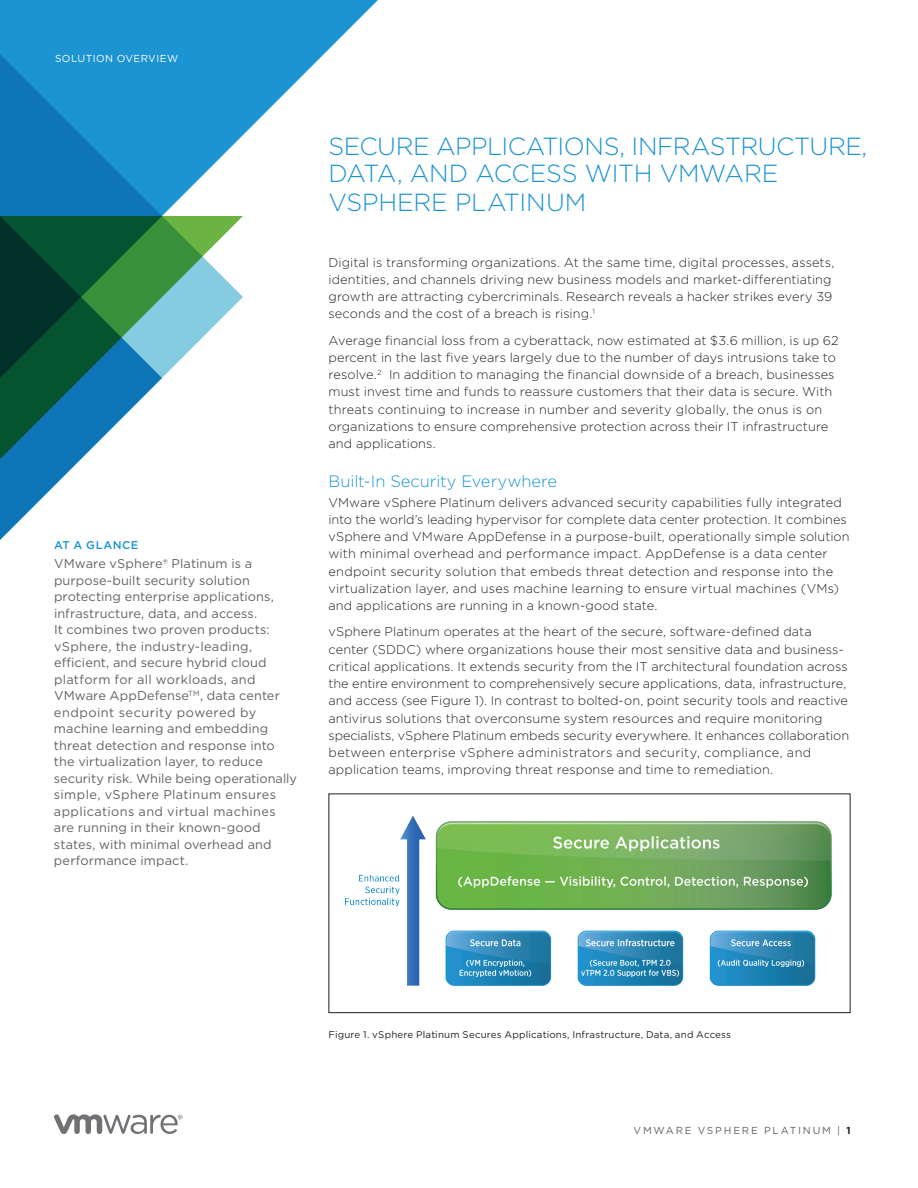
<style>
.page{position:relative;width:918px;height:1188px;background:#fff}
.page>*{position:absolute;margin:0;border:0;box-sizing:border-box;transform-origin:0 0}
.t1{font:300 24.75px/27px "Gotham";letter-spacing:-.015em;color:#1c94d2}
.t2{font:300 16.5px "Gotham";letter-spacing:-.005em;color:#1c94d2}
.t3{font:300 12.75px/17.2px "Gotham";letter-spacing:.005em;color:#231f20}
.t4{font:12.75px/16.5px "Gotham";letter-spacing:.01em;color:#636265}
.t5{font:500 11.25px "Gotham";letter-spacing:.045em;color:#1c94d2}
.t6{font:10.2px "Gotham";letter-spacing:.175em;color:#636265}
.t7{font:10.2px "Gotham";letter-spacing:.045em;color:#fff}
.t8{font:9.75px "Gotham";letter-spacing:.02em;color:#231f20}
.s1{font-weight:700;color:#231f20}
</style>
<div class="page">
<svg style="left:54px;top:1114px;width:129px;height:20px"></svg>
<svg style="left:0;top:0;width:378px;height:216px;fill:#1c94d2"></svg>
<svg style="left:162px;top:216px;width:81px;height:162px"></svg>
<svg style="left:0;top:203px;width:162px;height:337px"></svg>
<img style="left:345px;top:816px;width:487px;height:170px">
<div style="left:328px;top:794px;width:522px;height:219px;border:1px solid #231f20"></div>
<p class="t7" style="left:55px;top:52px;width:125px">SOLUTION OVERVIEW</p>
<p class="t5" style="left:54px;top:538px;width:86px">AT A GLANCE</p>
<p class="t4" style="left:54px;top:555px;width:245px">VMware vSphere® Platinum is a purpose-built security solution protecting enterprise applications, infrastructure, data, and access.<br>It combines two proven products: vSphere, the industry-leading, efficient, and secure hybrid cloud platform for all workloads, and VMware AppDefense<sup>TM</sup>, data center endpoint security powered by machine learning and embedding threat detection and response into the virtualization layer, to reduce security risk. While being operationally simple, vSphere Platinum ensures applications and virtual machines are running in their known-good states, with minimal overhead and performance impact.</p>
<h1 class="t1" style="left:328px;top:132px;width:540px">SECURE APPLICATIONS, INFRASTRUCTURE,<br>DATA, AND ACCESS WITH VMWARE</h1>
<h1 class="t1" style="left:328px;top:188px;width:259px">VSPHERE PLATINUM</h1>
<p class="t3" style="left:328px;top:253px;width:508px">Digital is transforming organizations. At the same time, digital processes, assets, identities, and channels driving new business models and market-differentiating growth are attracting cybercriminals. Research reveals a hacker strikes every 39 seconds and the cost of a breach is rising.<sup>1</sup></p>
<p class="t3" style="left:328px;top:331px;width:512px">Average financial loss from a cyberattack, now estimated at $3.6 million, is up 62 percent in the last five years largely due to the number of days intrusions take to resolve.<sup>2</sup> In addition to managing the financial downside of a breach, businesses must invest time and funds to reassure customers that their data is secure. With threats continuing to increase in number and severity globally, the onus is on organizations to ensure comprehensive protection across their IT infrastructure and applications.</p>
<p class="t2" style="left:328px;top:471px;width:230px">Built-In Security Everywhere</p>
<p class="t3" style="left:328px;top:493px;width:523px">VMware vSphere Platinum delivers advanced security capabilities fully integrated into the world’s leading hypervisor for complete data center protection. It combines vSphere and VMware AppDefense in a purpose-built, operationally simple solution with minimal overhead and performance impact. AppDefense is a data center endpoint security solution that embeds threat detection and response into the virtualization layer, and uses machine learning to ensure virtual machines (VMs) and applications are running in a known-good state.</p>
<p class="t3" style="left:328px;top:623px;width:522px">vSphere Platinum operates at the heart of the secure, software-defined data center (SDDC) where organizations house their most sensitive data and business&shy;critical applications. It extends security from the IT architectural foundation across the entire environment to comprehensively secure applications, data, infrastructure, and access (see Figure 1). In contrast to bolted-on, point security tools and reactive antivirus solutions that overconsume system resources and require monitoring specialists, vSphere Platinum embeds security everywhere. It enhances collaboration between enterprise vSphere administrators and security, compliance, and application teams, improving threat response and time to remediation.</p>
<p class="t8" style="left:328px;top:1028px;width:404px">Figure 1. vSphere Platinum Secures Applications, Infrastructure, Data, and Access</p>
<p class="t6" style="left:634px;top:1124px;width:218px">VMWARE VSPHERE PLATINUM | <span class="s1">1</span></p>
</div>
